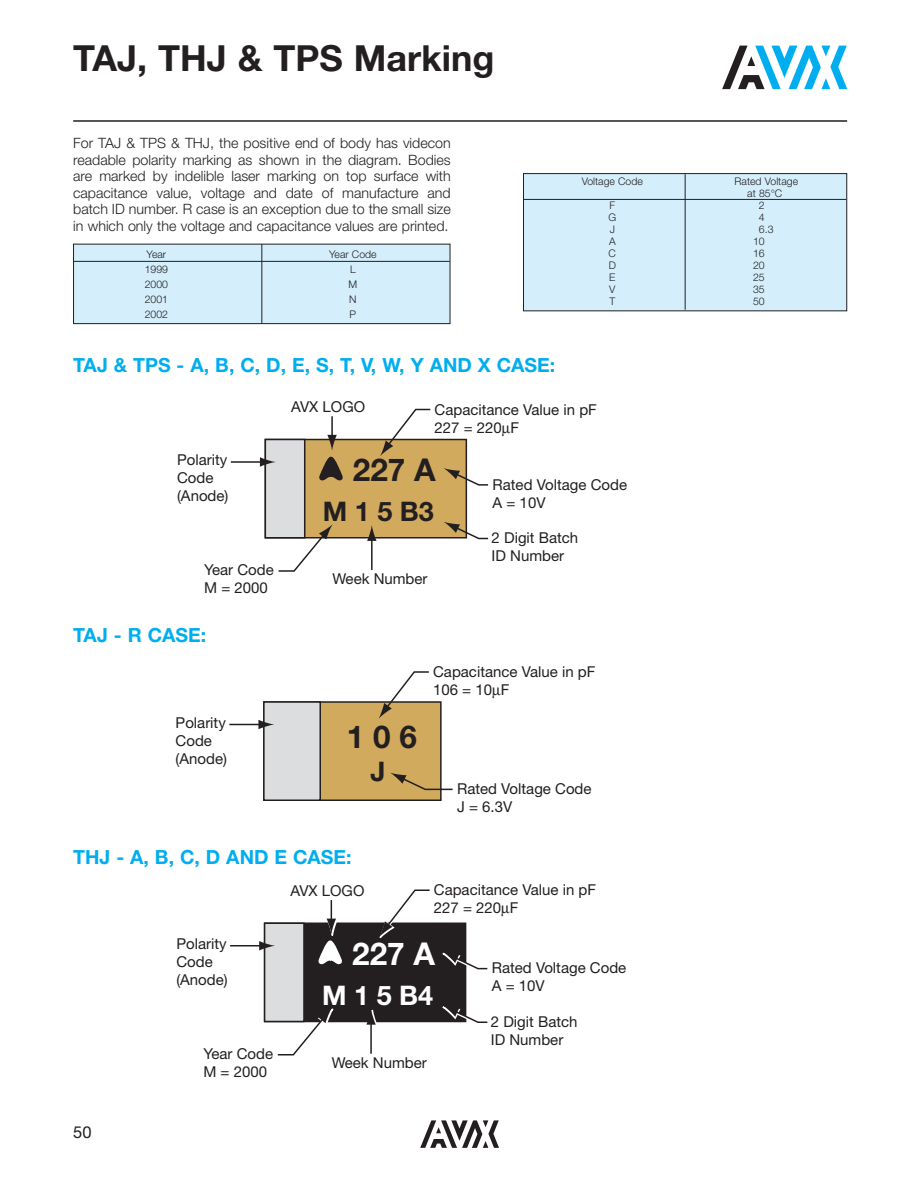
<style>
.page{position:relative;width:918px;height:1188px;background:#fff}
.page>*{position:absolute;margin:0;border:0;box-sizing:border-box;transform-origin:0 0}
.t1{font:700 36px "Helvetica Neue";color:#231f20}
.t2{font:700 31.5px "Helvetica Neue";color:#231f20}
.t3{font:700 31.5px "Helvetica Neue";color:#fff}
.t4{font:700 27px "Helvetica Neue";color:#231f20}
.t5{font:700 27px "Helvetica Neue";color:#fff}
.t6{font:700 19.5px "Helvetica Neue";color:#00aeef}
.t7{font:16.5px "Helvetica Neue";color:#231f20}
.t8{font:15px/18px "Helvetica Neue";color:#231f20}
.t9{font:300 14.25px/16.5px "Helvetica Neue";color:#231f20;text-align:justify}
.t10{font:300 10.5px/12px "Helvetica Neue";color:#231f20;text-align:center}
</style>
<div class="page">
<svg style="left:420px;top:1120px;width:79px;height:28px"></svg>
<svg style="left:722px;top:46px;width:125px;height:43px"></svg>
<hr style="left:73px;top:120px;width:774px;height:2px;background:#231f20">
<div style="left:524px;top:174px;width:323px;height:137px;background:#d4effb"></div>
<hr style="left:524px;top:199px;width:322px;height:1px;background:#231f20">
<div style="left:523px;top:173px;width:324px;height:138px;border:1px solid #231f20"></div>
<hr style="left:685px;top:174px;width:1px;height:136px;background:#231f20">
<div style="left:265px;top:439px;width:202px;height:99px;background:#d2aa5e;border:2px solid #231f20"></div>
<div style="left:265px;top:439px;width:40px;height:99px;background:#dcdddf;border:2px solid #231f20"></div>
<hr style="left:231px;top:461px;width:32px;height:2px;background:#231f20">
<svg style="left:260px;top:457px;width:16px;height:10px"></svg>
<hr style="left:331px;top:416px;width:2px;height:22px;background:#231f20">
<svg style="left:317px;top:435px;width:26px;height:46px"></svg>
<hr style="left:371px;top:538px;width:2px;height:32px;background:#231f20">
<svg style="left:367px;top:525px;width:10px;height:16px"></svg>
<svg style="left:380px;top:408px;width:52px;height:48px"></svg>
<svg style="left:444px;top:468px;width:45px;height:18px"></svg>
<svg style="left:444px;top:522px;width:45px;height:18px"></svg>
<svg style="left:277px;top:524px;width:56px;height:48px"></svg>
<div style="left:263px;top:701px;width:179px;height:100px;background:#d2aa5e;border:2px solid #231f20"></div>
<div style="left:263px;top:701px;width:58px;height:100px;background:#dcdddf;border:2px solid #231f20"></div>
<hr style="left:229px;top:724px;width:33px;height:1px;background:#231f20">
<svg style="left:258px;top:720px;width:16px;height:9px"></svg>
<svg style="left:379px;top:671px;width:51px;height:47px"></svg>
<svg style="left:391px;top:773px;width:62px;height:18px"></svg>
<div style="left:264px;top:922px;width:202px;height:100px;background:#231f20"></div>
<div style="left:264px;top:922px;width:41px;height:100px;background:#dcdddf;border:2px solid #231f20"></div>
<hr style="left:230px;top:945px;width:32px;height:1px;background:#231f20">
<svg style="left:259px;top:941px;width:16px;height:9px"></svg>
<svg style="left:373px;top:889px;width:115px;height:83px"></svg>
<svg style="left:432px;top:1002px;width:56px;height:21px"></svg>
<hr style="left:370px;top:1021px;width:2px;height:33px;background:#231f20">
<svg style="left:365px;top:1009px;width:14px;height:18px"></svg>
<svg style="left:276px;top:1000px;width:64px;height:56px"></svg>
<svg style="left:316px;top:900px;width:26px;height:65px"></svg>
<div style="left:74px;top:244px;width:376px;height:80px;background:#d4effb"></div>
<hr style="left:74px;top:261px;width:376px;height:1px;background:#231f20">
<div style="left:73px;top:244px;width:377px;height:80px;border:1px solid #231f20"></div>
<hr style="left:261px;top:244px;width:1px;height:79px;background:#231f20">
<h1 class="t1" style="left:73px;top:45px;width:423px">TAJ, THJ &amp; TPS Marking</h1>
<p class="t9" style="left:73px;top:136px;width:379px">For TAJ &amp; TPS &amp; THJ, the positive end of body has videcon readable polarity marking as shown in the diagram. Bodies are marked by indelible laser marking on top surface with capacitance value, voltage and date of manufacture and batch ID number. R case is an exception due to the small size in which only the voltage and capacitance values are printed.</p>
<p class="t10" style="left:147px;top:249px;width:21px">Year</p>
<p class="t10" style="left:329px;top:249px;width:49px">Year Code</p>
<p class="t10" style="left:145px;top:264px;width:25px">1999</p>
<p class="t10" style="left:350px;top:264px;width:7px">L</p>
<p class="t10" style="left:145px;top:279px;width:25px">2000</p>
<p class="t10" style="left:349px;top:279px;width:10px">M</p>
<p class="t10" style="left:145px;top:294px;width:25px">2001</p>
<p class="t10" style="left:349px;top:294px;width:9px">N</p>
<p class="t10" style="left:145px;top:309px;width:25px">2002</p>
<p class="t10" style="left:350px;top:309px;width:8px">P</p>
<h3 class="t6" style="left:73px;top:359px;width:484px">TAJ &amp; TPS - A, B, C, D, E, S, T, V, W, Y AND X CASE:</h3>
<p class="t10" style="left:582px;top:176px;width:63px">Voltage Code</p>
<p class="t10" style="left:735px;top:176px;width:65px">Rated Voltage at 85°C</p>
<p class="t10" style="left:610px;top:200px;width:7px">F</p>
<p class="t10" style="left:759px;top:200px;width:7px">2</p>
<p class="t10" style="left:608px;top:212px;width:9px">G</p>
<p class="t10" style="left:759px;top:212px;width:7px">4</p>
<p class="t10" style="left:610px;top:224px;width:7px">J</p>
<p class="t10" style="left:759px;top:224px;width:16px">6.3</p>
<p class="t10" style="left:609px;top:236px;width:8px">A</p>
<p class="t10" style="left:753px;top:236px;width:13px">10</p>
<p class="t10" style="left:609px;top:248px;width:9px">C</p>
<p class="t10" style="left:753px;top:248px;width:13px">16</p>
<p class="t10" style="left:609px;top:260px;width:9px">D</p>
<p class="t10" style="left:753px;top:260px;width:13px">20</p>
<p class="t10" style="left:609px;top:272px;width:8px">E</p>
<p class="t10" style="left:753px;top:272px;width:13px">25</p>
<p class="t10" style="left:609px;top:284px;width:8px">V</p>
<p class="t10" style="left:753px;top:284px;width:13px">35</p>
<p class="t10" style="left:609px;top:296px;width:7px">T</p>
<p class="t10" style="left:753px;top:296px;width:13px">50</p>
<p class="t8" style="left:177px;top:453px;width:53px">Polarity<br>Code (Anode)</p>
<p class="t8" style="left:204px;top:563px;width:71px">Year Code<br>M = 2000</p>
<h3 class="t6" style="left:73px;top:629px;width:135px">TAJ - R CASE:</h3>
<p class="t8" style="left:176px;top:715px;width:53px">Polarity<br>Code (Anode)</p>
<p class="t8" style="left:291px;top:399px;width:76px">AVX LOGO</p>
<p class="t8" style="left:435px;top:402px;width:164px">Capacitance Value in pF<br>227 = 220 F</p>
<h2 class="t2" style="left:353px;top:458px;width:84px">227 A</h2>
<h3 class="t4" style="left:323px;top:502px;width:113px">M 1 5 B3</h3>
<p class="t8" style="left:333px;top:571px;width:97px">Week Number</p>
<p class="t8" style="left:493px;top:477px;width:136px">Rated Voltage Code<br>A = 10V</p>
<p class="t8" style="left:492px;top:530px;width:88px">2 Digit Batch<br>ID Number</p>
<h2 class="t2" style="left:347px;top:725px;width:72px">1 0 6</h2>
<h3 class="t4" style="left:370px;top:762px;width:17px">J</h3>
<p class="t8" style="left:433px;top:664px;width:164px">Capacitance Value in pF<br>106 = 10 F</p>
<p class="t8" style="left:457px;top:781px;width:136px">Rated Voltage Code<br>J = 6.3V</p>
<h3 class="t6" style="left:73px;top:850px;width:280px">THJ - A, B, C, D AND E CASE:</h3>
<p class="t7" style="left:73px;top:1126px;width:20px">50</p>
<p class="t8" style="left:176px;top:936px;width:53px">Polarity<br>Code (Anode)</p>
<p class="t8" style="left:203px;top:1046px;width:71px">Year Code<br>M = 2000</p>
<p class="t8" style="left:290px;top:883px;width:76px">AVX LOGO</p>
<p class="t8" style="left:434px;top:882px;width:164px">Capacitance Value in pF<br>227 = 220 F</p>
<h2 class="t3" style="left:352px;top:942px;width:84px">227 A</h2>
<h3 class="t5" style="left:322px;top:986px;width:113px">M 1 5 B4</h3>
<p class="t8" style="left:332px;top:1055px;width:97px">Week Number</p>
<p class="t8" style="left:492px;top:960px;width:136px">Rated Voltage Code<br>A = 10V</p>
<p class="t8" style="left:491px;top:1014px;width:88px">2 Digit Batch<br>ID Number</p>
</div>
